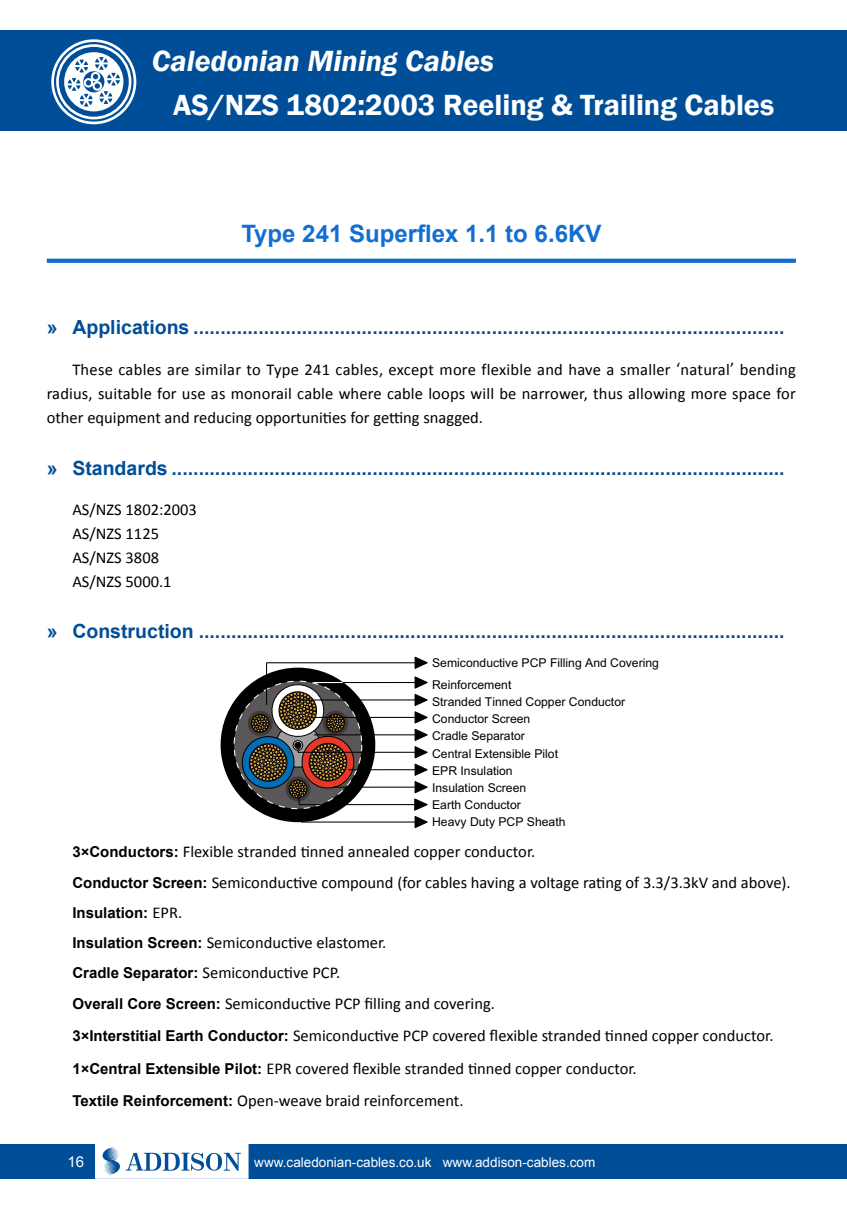
<style>
.page{position:relative;width:847px;height:1212px;background:#fff}
.page>*{position:absolute;margin:0;border:0;box-sizing:border-box;transform-origin:0 0}
.t1{font:600 30px "Franklin Gothic";color:#fff}
.t2{font:italic 600 30px "Franklin Gothic";color:#fff}
.t3{font:700 24px "Arial";color:#136ed3}
.t4{font:700 19.5px "Arial";color:#004e97}
.t5{font:16.5px/24px "Calibri";color:#000}
.t6{font:700 15px "Arial";color:#000}
.t7{font:15px "Arial";color:#fff}
.t8{font:13.5px "Arial";color:#fff}
.t9{font:12.15px "Arial";color:#000}
.s1{font-family:"Arial";font-weight:700;font-size:15px}
.s2{font-family:"Calibri";font-weight:400;font-size:16.5px}
</style>
<div class="page">
<div style="left:0;top:31px;width:846px;height:100px;background:#004e97"></div>
<div style="left:0;top:1145px;width:846px;height:34px;background:#004e97"></div>
<div style="left:95px;top:1143px;width:153px;height:36px;background:#fff;border:2px solid #fff"></div>
<svg style="left:51px;top:39px;width:85px;height:85px"></svg>
<svg style="left:102px;top:1147px;width:139px;height:27px"></svg>
<svg style="left:47px;top:259px;width:748px;height:4px;background:#1871d4"></svg>
<div style="left:220px;top:668px;width:155px;height:154px;background:#000;border-radius:50%"></div>
<hr style="left:315px;top:717px;width:104px;height:1px;background:#040000">
<svg style="left:414px;top:764px;width:13px;height:11px"></svg>
<hr style="left:348px;top:769px;width:71px;height:1px;background:#040000">
<svg style="left:414px;top:781px;width:13px;height:12px"></svg>
<hr style="left:332px;top:787px;width:87px;height:1px;background:#040000">
<hr style="left:314px;top:734px;width:105px;height:1px;background:#040000">
<svg style="left:414px;top:816px;width:13px;height:12px"></svg>
<hr style="left:301px;top:821px;width:118px;height:1px;background:#040000">
<svg style="left:414px;top:694px;width:13px;height:29px"></svg>
<hr style="left:297px;top:699px;width:122px;height:1px;background:#040000">
<svg style="left:414px;top:677px;width:13px;height:11px"></svg>
<hr style="left:329px;top:682px;width:90px;height:1px;background:#040000">
<svg style="left:414px;top:657px;width:13px;height:11px"></svg>
<hr style="left:266px;top:662px;width:153px;height:1px;background:#040000">
<hr style="left:266px;top:663px;width:1px;height:42px;background:#000">
<svg style="left:414px;top:729px;width:13px;height:29px"></svg>
<hr style="left:298px;top:752px;width:121px;height:1px;background:#040000">
<svg style="left:414px;top:799px;width:13px;height:11px"></svg>
<hr style="left:299px;top:804px;width:120px;height:1px;background:#040000">
<svg style="left:238px;top:681px;width:119px;height:123px"></svg>
<h1 class="t2" style="left:152px;top:41px;width:343px">Caledonian Mining Cables</h1>
<h1 class="t1" style="left:173px;top:87px;width:602px">AS/NZS 1802:2003 Reeling &amp; Trailing Cables</h1>
<h2 class="t3" style="left:241px;top:218px;width:361px">Type 241 Superflex 1.1 to 6.6KV</h2>
<p class="t4" style="left:47px;top:315px;width:739px">» Applications .............................................................................................................</p>
<p class="t5" style="left:47px;top:357px;width:750px;text-align:justify;text-indent:26px">These cables are similar to Type 241 cables, except more flexible and have a smaller ‘natural’ bending radius, suitable for use as monorail cable where cable loops will be narrower, thus allowing more space for other equipment and reducing opportunities for getting snagged.</p>
<p class="t4" style="left:47px;top:455px;width:739px">» Standards .................................................................................................................</p>
<p class="t5" style="left:72px;top:498px;width:126px">AS/NZS 1802:2003<br>AS/NZS 1125<br>AS/NZS 3808<br>AS/NZS 5000.1</p>
<p class="t4" style="left:47px;top:619px;width:739px">» Construction ............................................................................................................</p>
<p class="t9" style="left:432px;top:655px;width:228px">Semiconductive PCP Filling And Covering</p>
<p class="t9" style="left:432px;top:676px;width:81px">Reinforcement</p>
<p class="t9" style="left:432px;top:694px;width:194px">Stranded Tinned Copper Conductor</p>
<p class="t9" style="left:432px;top:711px;width:100px">Conductor Screen</p>
<p class="t9" style="left:432px;top:728px;width:94px">Cradle Separator</p>
<p class="t9" style="left:432px;top:745px;width:127px">Central Extensible Pilot</p>
<p class="t9" style="left:432px;top:762px;width:82px">EPR Insulation</p>
<p class="t9" style="left:432px;top:797px;width:90px">Earth Conductor</p>
<p class="t9" style="left:432px;top:780px;width:96px">Insulation Screen</p>
<p class="t9" style="left:432px;top:814px;width:135px">Heavy Duty PCP Sheath</p>
<p class="t5" style="left:72px;top:837px;width:719px;line-height:30.3px"><span class="s1">3×Conductors:</span> Flexible stranded tinned annealed copper conductor.<br><span class="s1">Conductor Screen:</span> Semiconductive compound (for cables having a voltage rating of 3.3/3.3kV and above).</p>
<p class="t6" style="left:72px;top:903px;width:111px">Insulation: <span class="s2">EPR.</span></p>
<p class="t5" style="left:72px;top:927px;width:424px;line-height:30.3px"><span class="s1">Insulation Screen:</span> Semiconductive elastomer.<br><span class="s1">Cradle Separator:</span> Semiconductive PCP.<br><span class="s1">Overall Core Screen:</span> Semiconductive PCP filling and covering.</p>
<p class="t5" style="left:72px;top:1019px;width:702px;line-height:32.5px"><span class="s1">3×Interstitial Earth Conductor:</span> Semiconductive PCP covered flexible stranded tinned copper conductor.<br><span class="s1">1×Central Extensible Pilot:</span> EPR covered flexible stranded tinned copper conductor.<br><span class="s1">Textile Reinforcement:</span> Open-weave braid reinforcement.</p>
<p class="t7" style="left:67px;top:1151px;width:18px">16</p>
<p class="t8" style="left:254px;top:1153px;width:342px">www.caledonian-cables.co.uk www.addison-cables.com</p>
</div>
